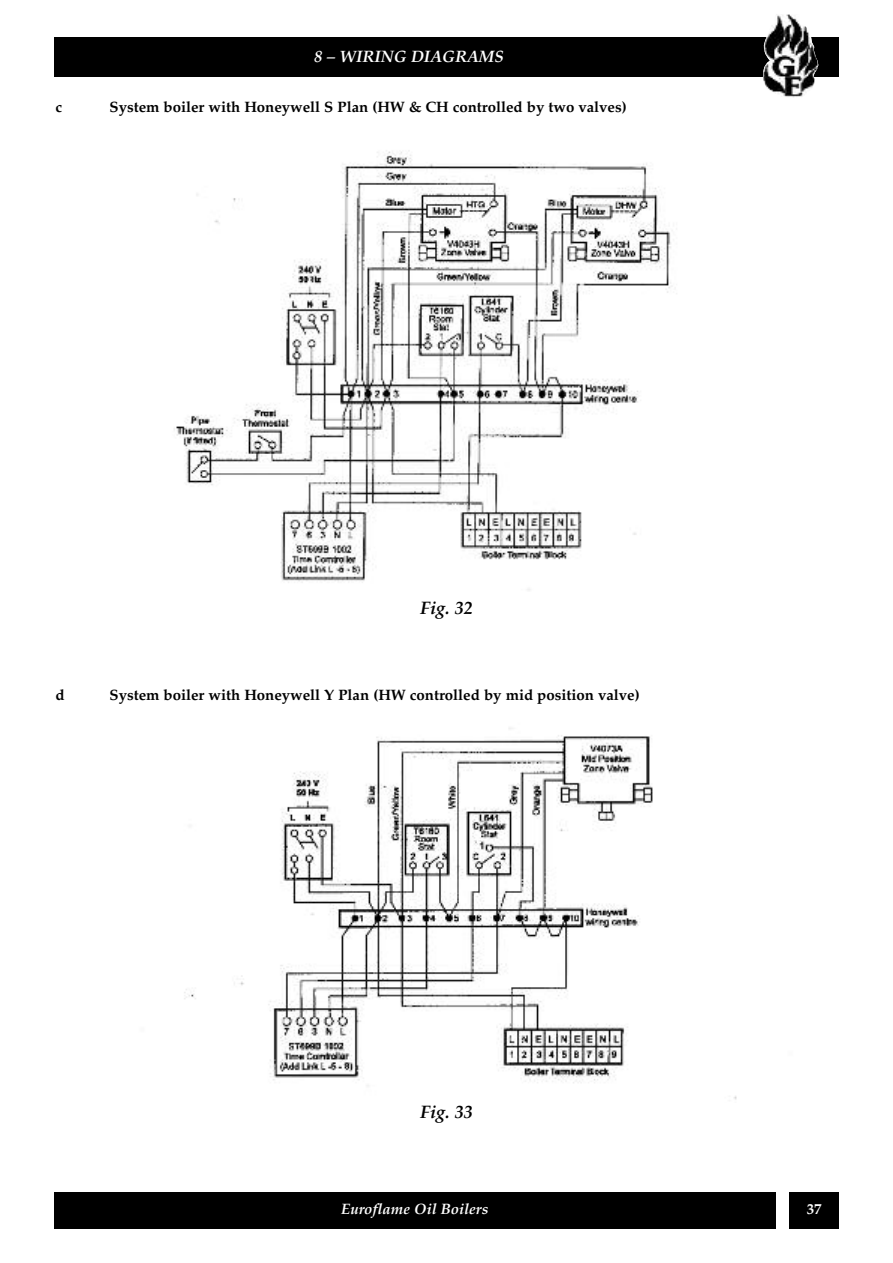
<style>
.page{position:relative;width:893px;height:1263px;background:#fff}
.page>*{position:absolute;margin:0;border:0;box-sizing:border-box;transform-origin:0 0}
.t1{font:italic 700 18px "Palatino";color:#000}
.t2{font:italic 700 16.5px "Palatino";color:#fff}
.t3{font:700 15px "Palatino";color:#000}
.t4{font:italic 700 15px "Palatino";color:#fff}
.t5{font:700 15px "Palatino";color:#fff}
</style>
<div class="page">
<div style="left:789px;top:1193px;width:50px;height:36px;background:#000"></div>
<div style="left:54px;top:1193px;width:722px;height:36px;background:#000"></div>
<div style="left:54px;top:38px;width:785px;height:39px;background:#000"></div>
<img style="left:763px;top:14px;width:55px;height:84px">
<img style="left:174px;top:150px;width:498px;height:440px">
<img style="left:184px;top:728px;width:553px;height:372px">
<p class="t2" style="left:314px;top:46px;width:191px">8 – WIRING DIAGRAMS</p>
<p class="t3" style="left:55px;top:98px;width:8px">c</p>
<p class="t3" style="left:109px;top:98px;width:519px">System boiler with Honeywell S Plan (HW &amp; CH controlled by two valves)</p>
<p class="t1" style="left:420px;top:597px;width:54px">Fig. 32</p>
<p class="t3" style="left:55px;top:686px;width:11px">d</p>
<p class="t3" style="left:109px;top:686px;width:532px">System boiler with Honeywell Y Plan (HW controlled by mid position valve)</p>
<p class="t1" style="left:420px;top:1102px;width:54px">Fig. 33</p>
<p class="t4" style="left:341px;top:1200px;width:149px">Euroflame Oil Boilers</p>
<p class="t5" style="left:807px;top:1200px;width:16px">37</p>
</div>
